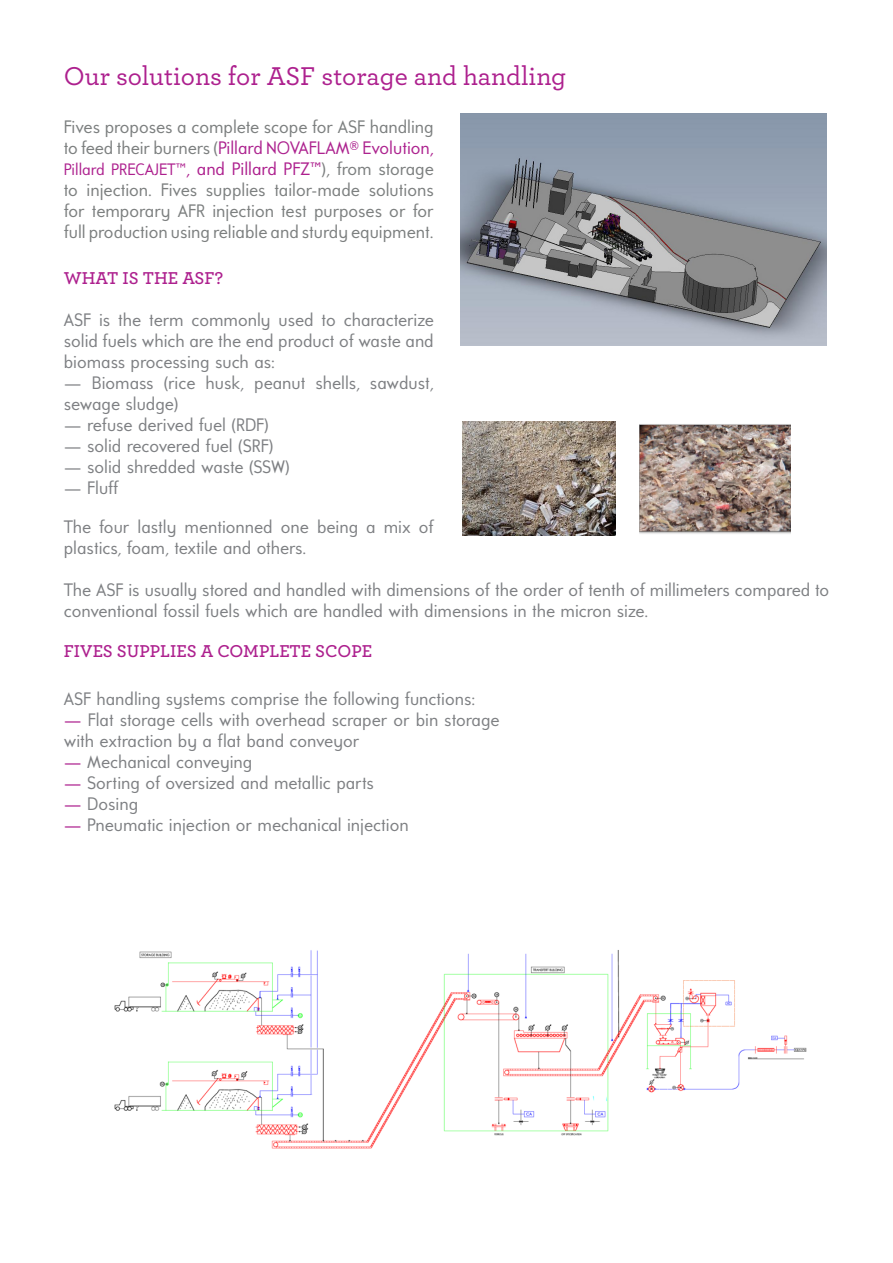
<style>
.page{position:relative;width:893px;height:1263px;background:#fff}
.page>*{position:absolute;margin:0;border:0;box-sizing:border-box;transform-origin:0 0}
.t1{font:500 27px "Archer";color:#ad208e}
.t2{font:18px/21px "Universalis ADF Std";color:#7e8083}
.t3{font:18px/21px "Universalis ADF Std";color:#7c7f7f}
.t4{font:600 18px "Archer";color:#ad208e}
.t5{font:16.5px "Universalis ADF Std";color:#ad208e}
.s1{color:#ad238f}
.s2{color:#ad208e}
.s3{font-size:18px}
.s4{font-size:18px;color:#7c7f7f}
</style>
<div class="page">
<img style="left:461px;top:114px;width:366px;height:231px">
<img style="left:114px;top:950px;width:693px;height:199px">
<img style="left:462px;top:421px;width:153px;height:114px">
<img style="left:639px;top:424px;width:152px;height:110px">
<p class="t1" style="left:64px;top:57px;width:504px">Our solutions for ASF storage and handling</p>
<p class="t3" style="left:64px;top:115px;width:371px">Fives proposes a complete scope for ASF handling to feed their burners (<span class="s1">Pillard NOVAFLAM® Evolution</span><span class="s2">,</span></p>
<p class="t5" style="left:64px;top:159px;width:371px">Pillard PRECAJET™<span class="s3">, and Pillard PFZ™</span><span class="s4">), from storage</span></p>
<p class="t3" style="left:64px;top:178px;width:371px;text-align:justify">to injection. Fives supplies tailor-made solutions for temporary AFR injection test purposes or for full production using reliable and sturdy equipment.</p>
<p class="t4" style="left:64px;top:265px;width:161px">WHAT IS THE ASF?</p>
<p class="t2" style="left:64px;top:309px;width:371px;text-align:justify">ASF is the term commonly used to characterize solid fuels which are the end product of waste and biomass processing such as:</p>
<p class="t2" style="left:64px;top:372px;width:371px">— Biomass (rice husk, peanut shells, sawdust, sewage sludge)</p>
<p class="t2" style="left:64px;top:414px;width:207px">— refuse derived fuel (RDF)</p>
<p class="t2" style="left:64px;top:435px;width:211px">— solid recovered fuel (SRF)</p>
<p class="t2" style="left:64px;top:456px;width:227px">— solid shredded waste (SSW)</p>
<p class="t2" style="left:64px;top:477px;width:56px">— Fluff</p>
<p class="t2" style="left:64px;top:516px;width:371px">The four lastly mentionned one being a mix of plastics, foam, textile and others.</p>
<p class="t2" style="left:64px;top:578px;width:767px">The ASF is usually stored and handled with dimensions of the order of tenth of millimeters compared to conventional fossil fuels which are handled with dimensions in the micron size.</p>
<p class="t4" style="left:64px;top:638px;width:310px">FIVES SUPPLIES A COMPLETE SCOPE</p>
<p class="t2" style="left:64px;top:687px;width:413px">ASF handling systems comprise the following functions:</p>
<p class="t2" style="left:64px;top:708px;width:437px"><span class="s2">—</span> Flat storage cells with overhead scraper or bin storage with extraction by a flat band conveyor</p>
<p class="t2" style="left:64px;top:750px;width:190px"><span class="s2">—</span> Mechanical conveying</p>
<p class="t2" style="left:64px;top:771px;width:312px"><span class="s2">—</span> Sorting of oversized and metallic parts</p>
<p class="t2" style="left:64px;top:792px;width:76px"><span class="s2">—</span> Dosing</p>
<p class="t2" style="left:64px;top:813px;width:346px"><span class="s2">—</span> Pneumatic injection or mechanical injection</p>
</div>
